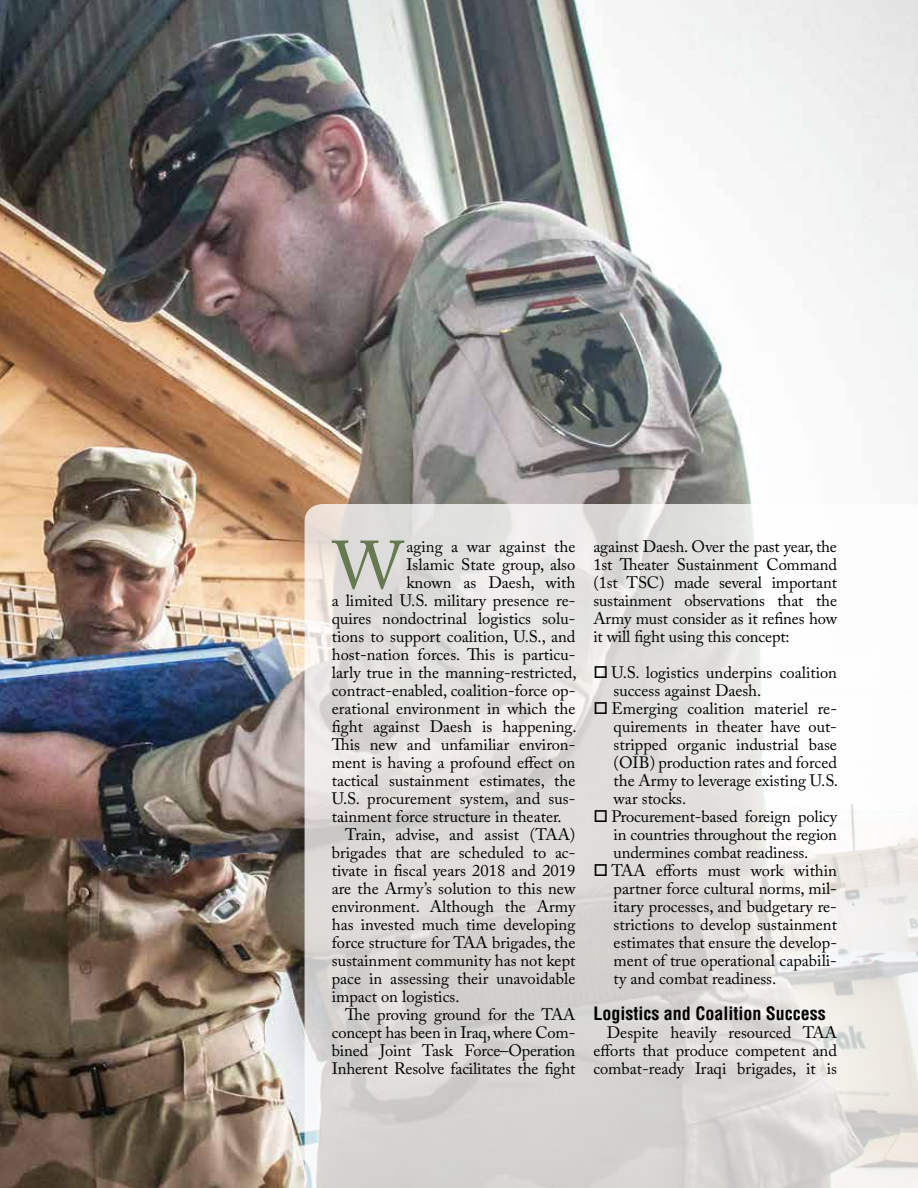
<style>
.page{position:relative;width:918px;height:1188px;background:#fff}
.page>*{position:absolute;margin:0;border:0;box-sizing:border-box;transform-origin:0 0}
.t1{font:67.2px "Adobe Caslon Pro";color:#677953}
.t2{font:700 condensed 18px "Helvetica LT Std";color:#000}
.t3{font:16.5px/18px "Adobe Caslon Pro";color:#000;text-align:justify}
</style>
<div class="page">
<img style="left:0;top:0;width:918px;height:1188px">
<svg style="left:305px;top:504px;width:613px;height:684px"></svg>
<svg style="left:595px;top:666px;width:12px;height:12px"></svg>
<svg style="left:595px;top:702px;width:12px;height:12px"></svg>
<svg style="left:595px;top:810px;width:12px;height:12px"></svg>
<svg style="left:595px;top:864px;width:12px;height:12px"></svg>
<h1 class="t1" style="left:333px;top:526px;width:72px">W</h1>
<p class="t3" style="left:406px;top:537px;width:170px">aging a war against the</p>
<p class="t3" style="left:406px;top:555px;width:170px">Islamic State group, also</p>
<p class="t3" style="left:406px;top:573px;width:170px">known as Daesh, with</p>
<p class="t3" style="left:332px;top:591px;width:245px">a limited U.S. military presence re-</p>
<p class="t3" style="left:332px;top:609px;width:245px">quires nondoctrinal logistics solu-</p>
<p class="t3" style="left:332px;top:627px;width:245px">tions to support coalition, U.S., and</p>
<p class="t3" style="left:332px;top:645px;width:245px">host-nation forces. This is particu-</p>
<p class="t3" style="left:332px;top:663px;width:246px">larly true in the manning-restricted,</p>
<p class="t3" style="left:332px;top:681px;width:245px">contract-enabled, coalition-force op-</p>
<p class="t3" style="left:332px;top:699px;width:245px">erational environment in which the</p>
<p class="t3" style="left:332px;top:717px;width:246px">fight against Daesh is happening.</p>
<p class="t3" style="left:332px;top:735px;width:245px">This new and unfamiliar environ-</p>
<p class="t3" style="left:332px;top:753px;width:245px">ment is having a profound effect on</p>
<p class="t3" style="left:332px;top:771px;width:245px">tactical sustainment estimates, the</p>
<p class="t3" style="left:332px;top:789px;width:245px">U.S. procurement system, and sus-</p>
<p class="t3" style="left:332px;top:807px;width:232px">tainment force structure in theater.</p>
<p class="t3" style="left:345px;top:825px;width:232px">Train, advise, and assist (TAA)</p>
<p class="t3" style="left:332px;top:843px;width:245px">brigades that are scheduled to ac-</p>
<p class="t3" style="left:332px;top:861px;width:245px">tivate in fiscal years 2018 and 2019</p>
<p class="t3" style="left:332px;top:879px;width:245px">are the Army’s solution to this new</p>
<p class="t3" style="left:332px;top:897px;width:245px">environment. Although the Army</p>
<p class="t3" style="left:332px;top:915px;width:245px">has invested much time developing</p>
<p class="t3" style="left:332px;top:933px;width:245px">force structure for TAA brigades, the</p>
<p class="t3" style="left:332px;top:951px;width:245px">sustainment community has not kept</p>
<p class="t3" style="left:332px;top:969px;width:245px">pace in assessing their unavoidable</p>
<p class="t3" style="left:332px;top:987px;width:129px">impact on logistics.</p>
<p class="t3" style="left:345px;top:1005px;width:232px">The proving ground for the TAA</p>
<p class="t3" style="left:332px;top:1023px;width:245px">concept has been in Iraq, where Com-</p>
<p class="t3" style="left:332px;top:1041px;width:245px">bined Joint Task Force–Operation</p>
<p class="t3" style="left:332px;top:1059px;width:245px">Inherent Resolve facilitates the fight</p>
<p class="t3" style="left:593px;top:537px;width:245px">against Daesh. Over the past year, the 1st Theater Sustainment Command (1st TSC) made several important sustainment observations that the Army must consider as it refines how it will fight using this concept:</p>
<p class="t3" style="left:611px;top:663px;width:228px;text-align:left">U.S. logistics underpins coalition success against Daesh.<br>Emerging coalition materiel re&shy;quirements in theater have out&shy;stripped organic industrial base (OIB) production rates and forced the Army to leverage existing U.S. war stocks.<br>Procurement-based foreign policy in countries throughout the region undermines combat readiness.<br>TAA efforts must work within partner force cultural norms, mil&shy;itary processes, and budgetary re&shy;strictions to develop sustainment estimates that ensure the develop&shy;ment of true operational capabili&shy;ty and combat readiness.</p>
<p class="t2" style="left:593px;top:1002px;width:234px">Logistics and Coalition Success</p>
<p class="t3" style="left:593px;top:1023px;width:245px;text-indent:13px">Despite heavily resourced TAA efforts that produce competent and combat-ready Iraqi brigades, it is</p>
</div>
